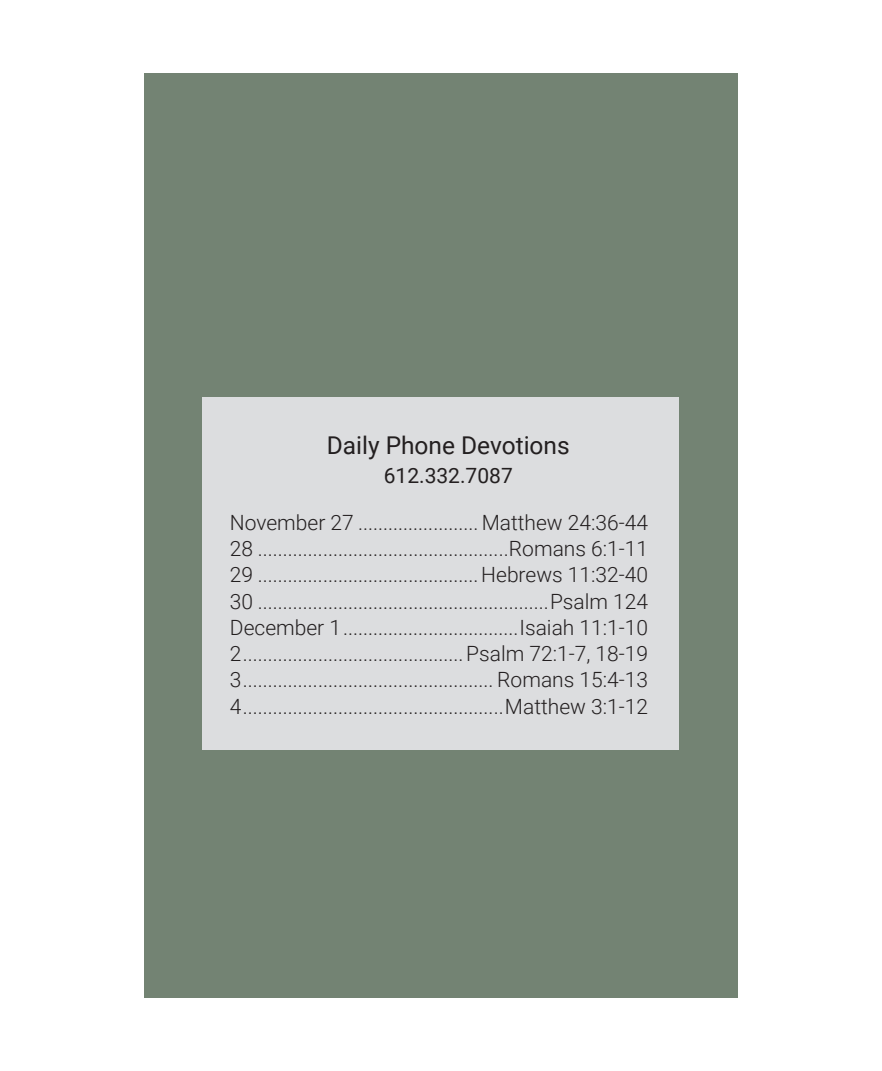
<style>
.page{position:relative;width:882px;height:1071px;background:#fff}
.page>*{position:absolute;margin:0;border:0;box-sizing:border-box;transform-origin:0 0}
.t1{font:24.5px "Roboto";color:#231f20}
.t2{font:300 21px "Roboto";color:#231f20}
.t3{font:21px "Roboto";color:#231f20}
</style>
<div class="page">
<div style="left:144px;top:73px;width:594px;height:925px;background:#738373"></div>
<div style="left:202px;top:397px;width:477px;height:353px;background:#dcdddf"></div>
<p class="t1" style="left:327px;top:428px;width:245px">Daily Phone Devotions</p>
<p class="t3" style="left:384px;top:461px;width:131px">612.332.7087</p>
<p class="t2" style="left:230px;top:508px;width:420px">November 27 ........................ Matthew 24:36-44</p>
<p class="t2" style="left:230px;top:534px;width:420px">28 ..................................................Romans 6:1-11</p>
<p class="t2" style="left:230px;top:560px;width:420px">29 ............................................Hebrews 11:32-40</p>
<p class="t2" style="left:230px;top:587px;width:420px">30 ..........................................................Psalm 124</p>
<p class="t2" style="left:230px;top:613px;width:420px">December 1...................................Isaiah 11:1-10</p>
<p class="t2" style="left:230px;top:639px;width:420px">2............................................Psalm 72:1-7, 18-19</p>
<p class="t2" style="left:230px;top:665px;width:420px">3.................................................. Romans 15:4-13</p>
<p class="t2" style="left:230px;top:692px;width:420px">4....................................................Matthew 3:1-12</p>
</div>
